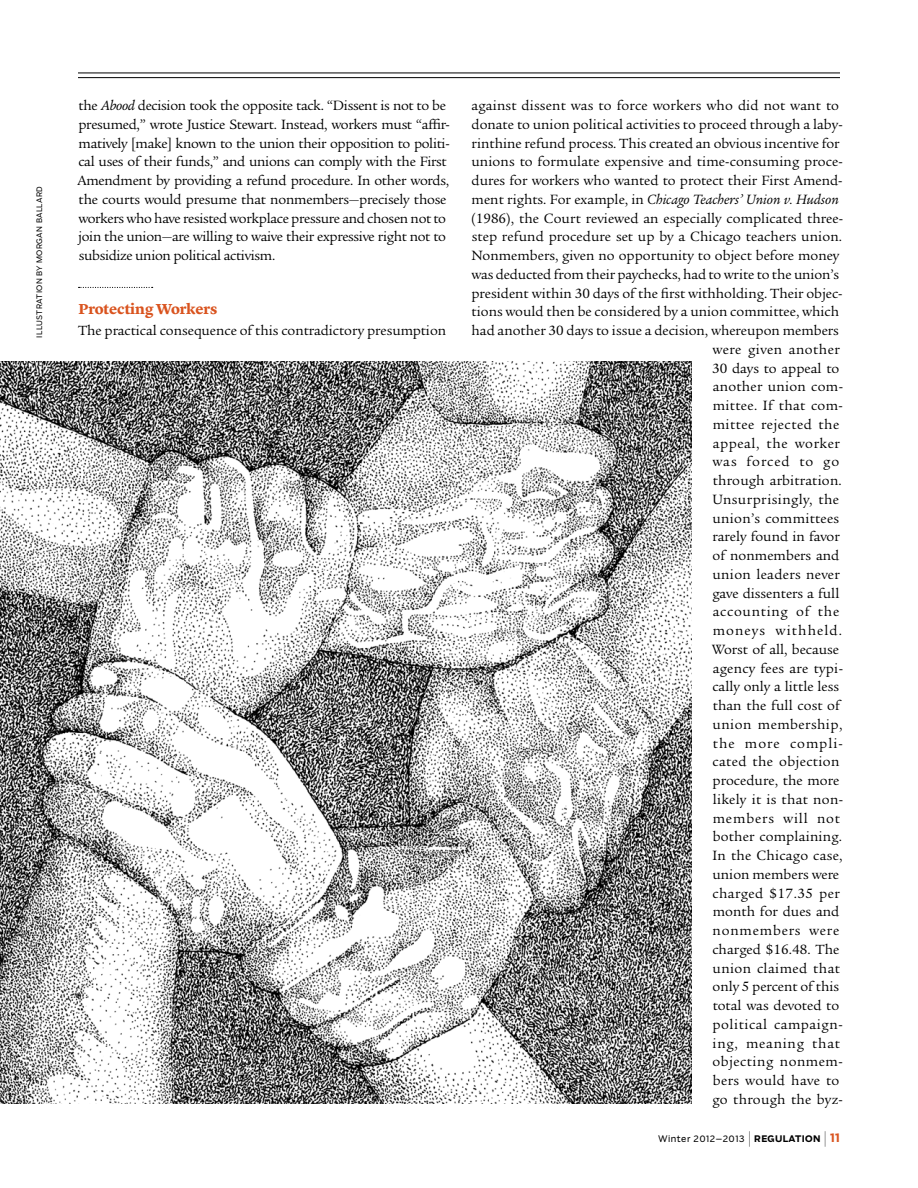
<style>
.page{position:relative;width:918px;height:1188px;background:#fff}
.page>*{position:absolute;margin:0;border:0;box-sizing:border-box;transform-origin:0 0}
.t1{font:700 15px "Lyon Text";color:#d9531e}
.t2{font:14.7px/18.8px "Legacy Serif ITC Pro";color:#000;text-align:right}
.t3{font:14.7px/18.8px "Legacy Serif ITC Pro";letter-spacing:-.02em;color:#000}
.t4{font:9px "Boomer";letter-spacing:.05em;color:#000}
.t5{font:7.5px "Boomer";letter-spacing:.05em;color:#000}
.s1{font-style:italic}
.s2{font-weight:300;font-size:16.5px}
.s3{font-weight:700}
.s4{font-weight:700;font-size:12px;color:#d9531e}
</style>
<div class="page">
<hr style="left:78px;top:73px;width:762px;height:1px;background:#000">
<hr style="left:78px;top:77px;width:762px;height:1px;background:#000">
<svg style="left:79px;top:287px;width:74px;height:1px"></svg>
<img style="left:0;top:362px;width:691px;height:742px">
<p class="t5" style="left:35px;top:338px;width:153px;rotate:-90deg">Illustration by Morgan Ballard</p>
<p class="t3" style="left:77px;top:96px;width:374px">the <span class="s1">Abood</span> decision took the opposite tack. “Dissent is not to be presumed,” wrote Justice Stewart. Instead, workers must “affir&shy;matively [make] known to the union their opposition to politi&shy;cal uses of their funds,” and unions can comply with the First Amendment by providing a refund procedure. In other words, the courts would presume that nonmembers—precisely those workers who have resisted workplace pressure and chosen not to join the union—are willing to waive their expressive right not to subsidize union political activism.</p>
<p class="t1" style="left:79px;top:297px;width:140px">Protecting Workers</p>
<p class="t2" style="left:78px;top:321px;width:370px">The practical consequence of this contradictory presumption</p>
<p class="t2" style="left:471px;top:96px;width:374px">against dissent was to force workers who did not want to donate to union political activities to proceed through a laby&shy;rinthine refund process. This created an obvious incentive for unions to formulate expensive and time-consuming proce&shy;dures for workers who wanted to protect their First Amend&shy;ment rights. For example, in <span class="s1">Chicago Teachers’ Union v. Hudson </span>(1986), the Court reviewed an especially complicated three&shy;step refund procedure set up by a Chicago teachers union.<br>Nonmembers, given no opportunity to object before money was deducted from their paychecks, had to write to the union’s president within 30 days of the first withholding. Their objec&shy;tions would then be considered by a union committee, which had another 30 days to issue a decision, whereupon members were given another<br>30 days to appeal to<br>another union com-<br>mittee. If that com-<br>mittee rejected the<br>appeal, the worker<br>was forced to go<br>through arbitration.<br>Unsurprisingly, the<br>union’s committees<br>rarely found in favor<br>of nonmembers and<br>union leaders never<br>gave dissenters a full<br>accounting of the<br>moneys withheld.<br>Worst of all, because<br>agency fees are typi-<br>cally only a little less<br>than the full cost of<br>union membership,<br>the more compli-<br>cated the objection<br>procedure, the more<br>likely it is that non-<br>members will not<br>bother complaining.<br>In the Chicago case,<br>union members were<br>charged $17.35 per<br>month for dues and<br>nonmembers were<br>charged $16.48. The<br>union claimed that<br>only 5 percent of this<br>total was devoted to<br>political campaign-<br>ing, meaning that<br>objecting nonmem-<br>bers would have to<br>go through the byz-</p>
<p class="t4" style="left:658px;top:1133px;width:183px">Winter 2012–2013 <span class="s2">|</span> <span class="s3">REGULATION</span> <span class="s2">|</span> <span class="s4">11</span></p>
</div>
